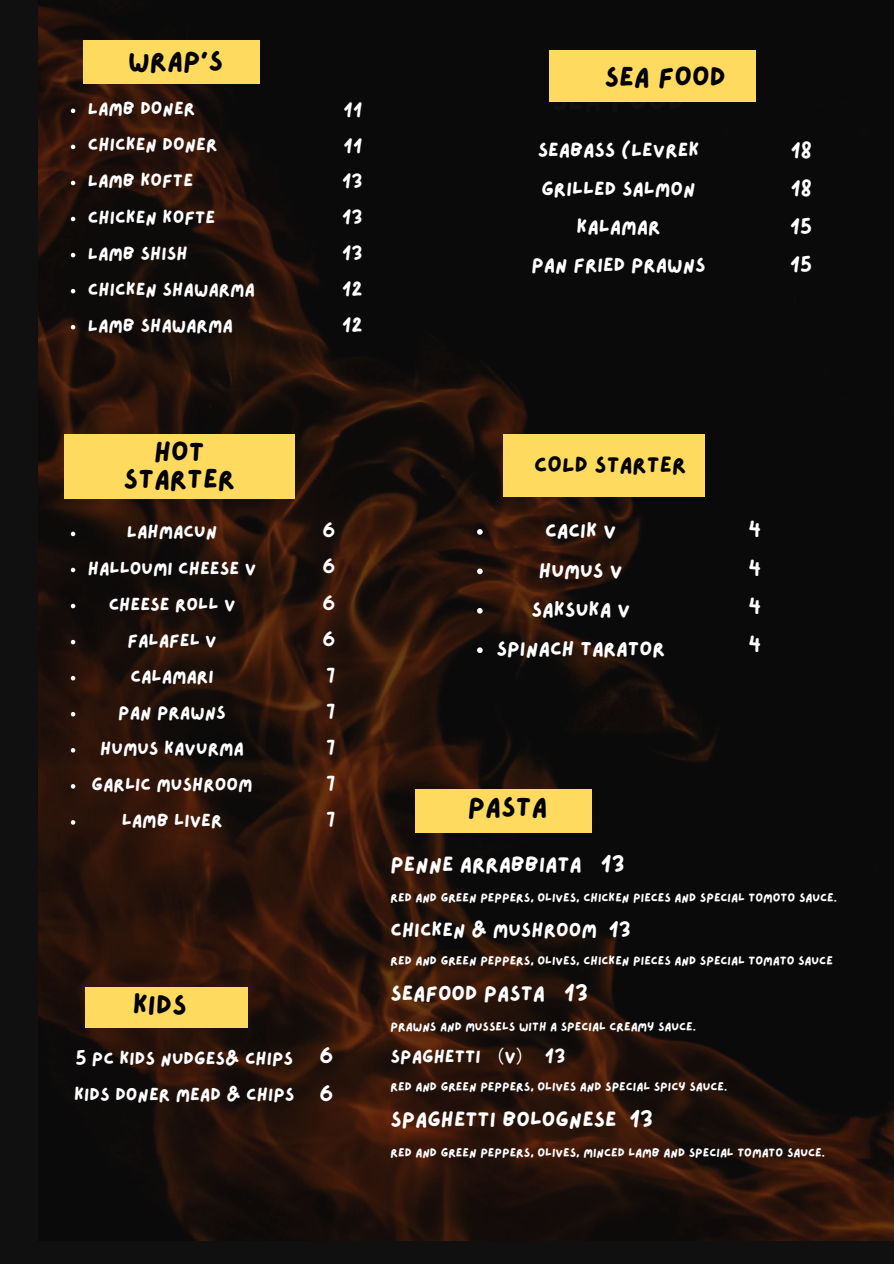
<style>
.page{position:relative;width:894px;height:1264px;background:#fff}
.page>*{position:absolute;margin:0;border:0;box-sizing:border-box;transform-origin:0 0}
.t1{font:27.3px/27px "Lazydog";color:#000;text-align:center}
.t2{font:22.5px "Lazydog";color:#000}
.t3{font:21px "Lazydog";color:#fff}
.t4{font:19.95px/39.5px "Lazydog";color:#fff;text-align:center}
.t5{font:19.5px/38.2px "Lazydog";color:#fff;text-align:center}
.t6{font:19.35px/38.2px "Lazydog";color:#fff;text-align:justify}
.t7{font:18.15px/36px "Lazydog";color:#fff;text-align:justify}
.t8{font:18px/36px "Lazydog";color:#fff}
.t9{font:12px "Lazydog";color:#fff}
.s1{font-family:"Noto Sans CJ Ksc"}
</style>
<div class="page">
<div style="left:0;top:0;width:893px;height:1263px;background:#101010"></div>
<img style="left:38px;top:6px;width:855px;height:1234px">
<div style="left:83px;top:40px;width:177px;height:44px;background:#feda5e"></div>
<svg style="left:71px;top:109px;width:4px;height:4px"></svg>
<svg style="left:71px;top:145px;width:4px;height:4px"></svg>
<svg style="left:71px;top:181px;width:4px;height:4px"></svg>
<svg style="left:71px;top:217px;width:4px;height:4px"></svg>
<svg style="left:71px;top:253px;width:4px;height:4px"></svg>
<svg style="left:71px;top:289px;width:4px;height:4px"></svg>
<svg style="left:71px;top:325px;width:4px;height:4px"></svg>
<div style="left:503px;top:434px;width:202px;height:62px;background:#feda5e"></div>
<div style="left:64px;top:434px;width:230px;height:65px;background:#feda5e"></div>
<svg style="left:71px;top:531px;width:4px;height:5px"></svg>
<svg style="left:71px;top:567px;width:4px;height:5px"></svg>
<svg style="left:71px;top:604px;width:4px;height:4px"></svg>
<svg style="left:71px;top:640px;width:4px;height:4px"></svg>
<svg style="left:71px;top:676px;width:4px;height:4px"></svg>
<svg style="left:71px;top:712px;width:4px;height:4px"></svg>
<svg style="left:71px;top:748px;width:4px;height:4px"></svg>
<svg style="left:71px;top:784px;width:4px;height:4px"></svg>
<svg style="left:71px;top:820px;width:4px;height:4px"></svg>
<svg style="left:477px;top:529px;width:5px;height:5px"></svg>
<svg style="left:477px;top:568px;width:5px;height:6px"></svg>
<svg style="left:477px;top:608px;width:5px;height:5px"></svg>
<svg style="left:477px;top:647px;width:5px;height:6px"></svg>
<div style="left:549px;top:50px;width:206px;height:51px;background:#feda5e"></div>
<div style="left:415px;top:789px;width:176px;height:44px;background:#feda5e"></div>
<div style="left:86px;top:987px;width:162px;height:40px;background:#feda5e"></div>
<h1 class="t1" style="left:128px;top:48px;width:96px">WRAP’S</h1>
<h3 class="t8" style="left:88px;top:91px;width:168px">LAMB DONER<br>CHICKEN DONER<br>LAMB KOFTE<br>CHICKEN KOFTE<br>LAMB SHISH<br>CHICKEN SHAWARMA<br>LAMB SHAWARMA</h3>
<h3 class="t8" style="left:342px;top:93px;width:22px;text-align:justify">11<br>11<br>13<br>13<br>13<br>12<br>12</h3>
<h1 class="t1" style="left:604px;top:65px;width:123px">SEA FOOD</h1>
<h3 class="t5" style="left:531px;top:132px;width:176px">SEABASS (LEVREK<br>GRILLED SALMON<br>KALAMAR<br>PAN FRIED PRAWNS</h3>
<h3 class="t6" style="left:789px;top:133px;width:24px">18<br>18<br>15<br>15</h3>
<h1 class="t1" style="left:124px;top:440px;width:113px">HOT<br>STARTER</h1>
<h2 class="t2" style="left:534px;top:454px;width:153px">COLD STARTER</h2>
<h3 class="t8" style="left:88px;top:514px;width:170px;text-align:center">LAHMACUN<br>HALLOUMI CHEESE V<br>CHEESE ROLL V<br>FALAFEL V<br>CALAMARI<br>PAN PRAWNS<br>HUMUS KAVURMA<br>GARLIC MUSHROOM<br>LAMB LIVER</h3>
<h3 class="t4" style="left:496px;top:512px;width:170px">CACIK V<br>HUMUS V<br>SAKSUKA V<br>SPINACH TARATOR</h3>
<h3 class="t7" style="left:322px;top:514px;width:14px">6<br>6<br>6<br>6<br>7<br>7<br>7<br>7<br>7</h3>
<h1 class="t1" style="left:467px;top:795px;width:81px">PASTA</h1>
<h3 class="t6" style="left:748px;top:512px;width:14px">4<br>4<br>4<br>4</h3>
<h1 class="t1" style="left:133px;top:992px;width:56px">KIDS</h1>
<h3 class="t8" style="left:74px;top:1041px;width:222px">5 PC KIDS NUDGES&amp; CHIPS<br>KIDS DONER MEAD &amp; CHIPS</h3>
<h3 class="t5" style="left:319px;top:1038px;width:15px;text-align:left">6<br>6</h3>
<h3 class="t3" style="left:390px;top:853px;width:235px">PENNE ARRABBIATA 13</h3>
<p class="t9" style="left:390px;top:891px;width:447px">RED AND GREEN PEPPERS, OLIVES, CHICKEN PIECES AND SPECIAL TOMOTO SAUCE.</p>
<h3 class="t5" style="left:390px;top:911px;width:242px">CHICKEN &amp; MUSHROOM 13</h3>
<p class="t9" style="left:390px;top:954px;width:443px">RED AND GREEN PEPPERS, OLIVES, CHICKEN PIECES AND SPECIAL TOMATO SAUCE</p>
<h3 class="t3" style="left:390px;top:982px;width:199px">SEAFOOD PASTA 13</h3>
<p class="t9" style="left:390px;top:1020px;width:307px">PRAWNS AND MUSSELS WITH A SPECIAL CREAMY SAUCE.</p>
<h3 class="t8" style="left:390px;top:1039px;width:176px">SPAGHETTI <span class="s1">（</span>V<span class="s1">）</span> 13</h3>
<p class="t9" style="left:390px;top:1080px;width:338px">RED AND GREEN PEPPERS, OLIVES AND SPECIAL SPICY SAUCE.</p>
<h3 class="t3" style="left:390px;top:1109px;width:264px">SPAGHETTI BOLOGNESE 13</h3>
<p class="t9" style="left:390px;top:1146px;width:435px">RED AND GREEN PEPPERS, OLIVES, MINCED LAMB AND SPECIAL TOMATO SAUCE.</p>
</div>
